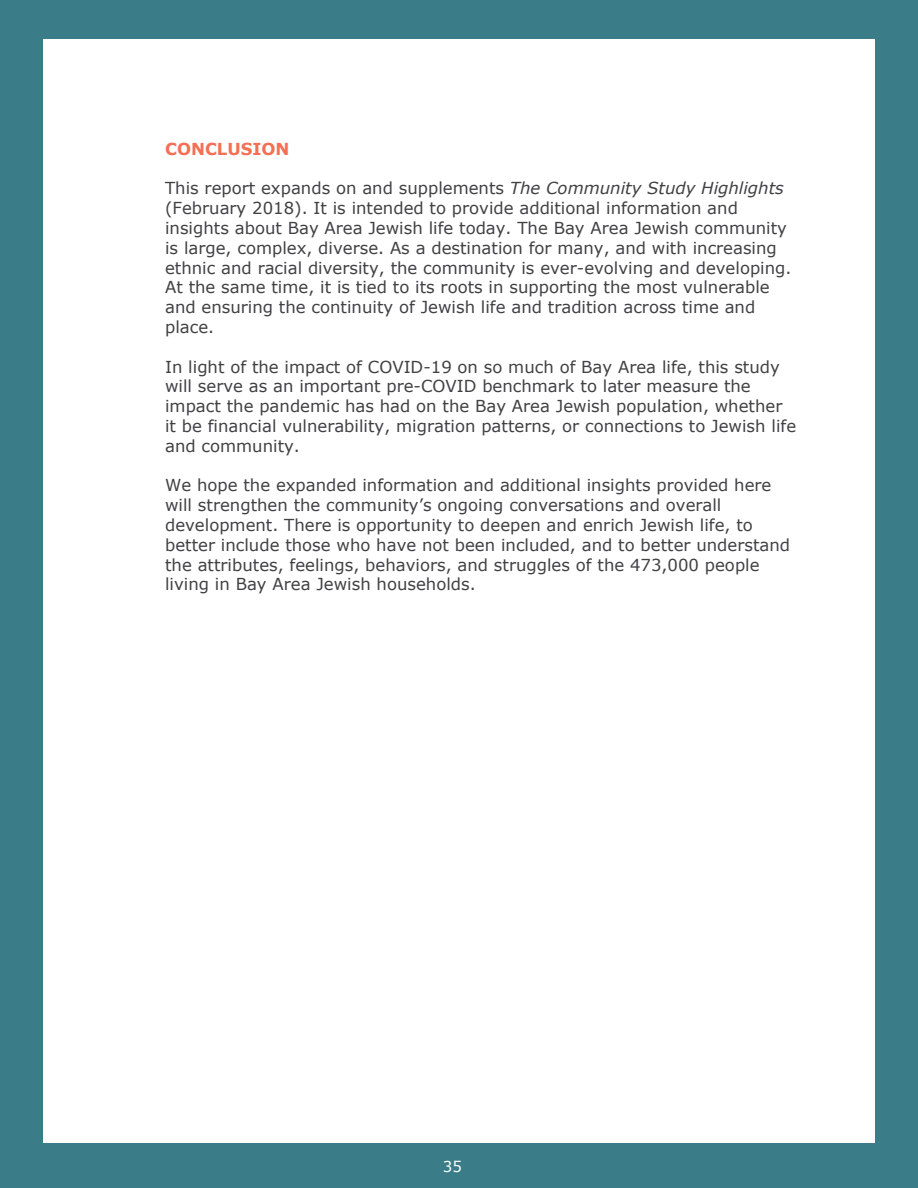
<style>
.page{position:relative;width:918px;height:1188px;background:#fff}
.page>*{position:absolute;margin:0;border:0;box-sizing:border-box;transform-origin:0 0}
.t1{font:16.5px/19.8px "Verdana";color:#414042}
.t2{font:700 16.5px "Verdana";color:#f37055}
.t3{font:15px "Verdana";color:#fff}
.s1{font-style:italic}
</style>
<div class="page">
<div style="left:0;top:0;width:918px;height:38px;background:#3a7c88"></div>
<div style="left:876px;top:22px;width:42px;height:1163px;background:#3a7c88"></div>
<div style="left:0;top:1143px;width:918px;height:45px;background:#3a7c88"></div>
<div style="left:0;top:10px;width:42px;height:1164px;background:#3a7c88"></div>
<p class="t2" style="left:165px;top:138px;width:126px">CONCLUSION</p>
<p class="t1" style="left:165px;top:179px;width:628px">This report expands on and supplements <span class="s1">The Community Study Highlights </span>(February 2018). It is intended to provide additional information and insights about Bay Area Jewish life today. The Bay Area Jewish community is large, complex, diverse. As a destination for many, and with increasing ethnic and racial diversity, the community is ever-evolving and developing.<br>At the same time, it is tied to its roots in supporting the most vulnerable and ensuring the continuity of Jewish life and tradition across time and place.</p>
<p class="t1" style="left:165px;top:357px;width:633px">In light of the impact of COVID-19 on so much of Bay Area life, this study will serve as an important pre-COVID benchmark to later measure the impact the pandemic has had on the Bay Area Jewish population, whether it be financial vulnerability, migration patterns, or connections to Jewish life and community.</p>
<p class="t1" style="left:165px;top:476px;width:627px">We hope the expanded information and additional insights provided here will strengthen the community’s ongoing conversations and overall development. There is opportunity to deepen and enrich Jewish life, to better include those who have not been included, and to better understand the attributes, feelings, behaviors, and struggles of the 473,000 people living in Bay Area Jewish households.</p>
<p class="t3" style="left:443px;top:1157px;width:21px">35</p>
</div>
